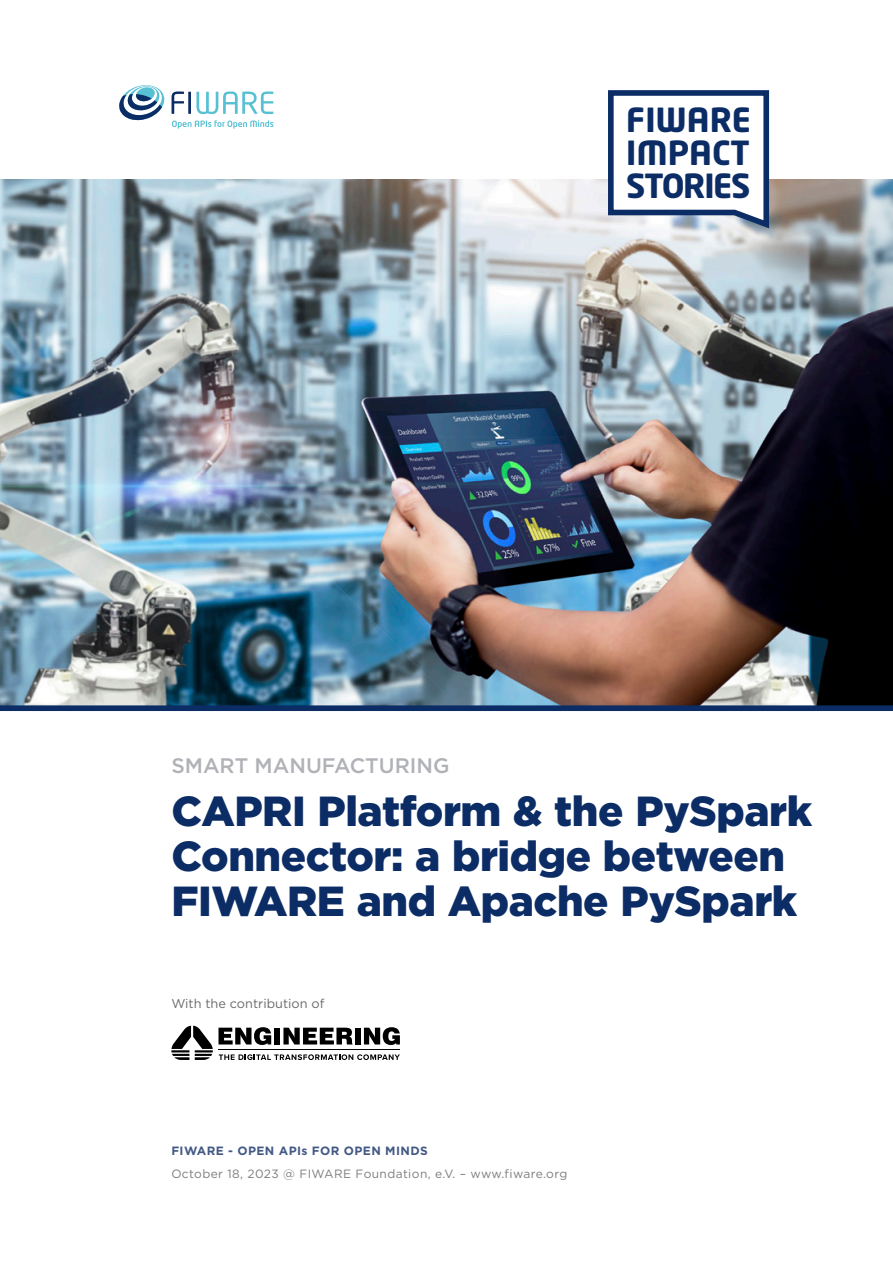
<style>
.page{position:relative;width:893px;height:1263px;background:#fff}
.page>*{position:absolute;margin:0;border:0;box-sizing:border-box;transform-origin:0 0}
.t1{font:900 42px/45px "Gotham";letter-spacing:-.01em;color:#0b2c65}
.t2{font:700 32.85px/32.8px "Neo Tech Std";color:#0b2c65;text-align:justify}
.t3{font:500 21px "Gotham";color:#b0b2b7}
.t4{font:12.75px "Gotham";color:#6a6a69}
.t5{font:12px "Gotham";letter-spacing:.035em;color:#7e7d7d}
.t6{font:700 12px "Gotham";letter-spacing:.035em;color:#435985}
</style>
<div class="page">
<img style="left:0;top:179px;width:893px;height:526px">
<svg style="left:171px;top:1026px;width:229px;height:34px"></svg>
<svg style="left:119px;top:85px;width:45px;height:35px"></svg>
<svg style="left:172px;top:91px;width:12px;height:23px"></svg>
<hr style="left:188px;top:92px;width:3px;height:22px;background:#0b2c65">
<svg style="left:196px;top:91px;width:77px;height:23px"></svg>
<svg style="left:172px;top:120px;width:101px;height:9px"></svg>
<div style="left:0;top:705px;width:893px;height:6px;background:#0b2c65"></div>
<svg style="left:605px;top:90px;width:167px;height:142px"></svg>
<p class="t2" style="left:626px;top:103px;width:126px">FIWARE IMPACT STORIES</p>
<p class="t3" style="left:171px;top:752px;width:280px">SMART MANUFACTURING</p>
<p class="t1" style="left:171px;top:788px;width:642px">CAPRI Platform &amp; the PySpark<br>Connector: a bridge between<br>FIWARE and Apache PySpark</p>
<p class="t4" style="left:171px;top:995px;width:154px">With the contribution of</p>
<p class="t6" style="left:171px;top:1143px;width:258px">FIWARE - OPEN APIs FOR OPEN MINDS</p>
<p class="t5" style="left:171px;top:1166px;width:398px">October 18, 2023 @ FIWARE Foundation, e.V. – www.fiware.org</p>
</div>
